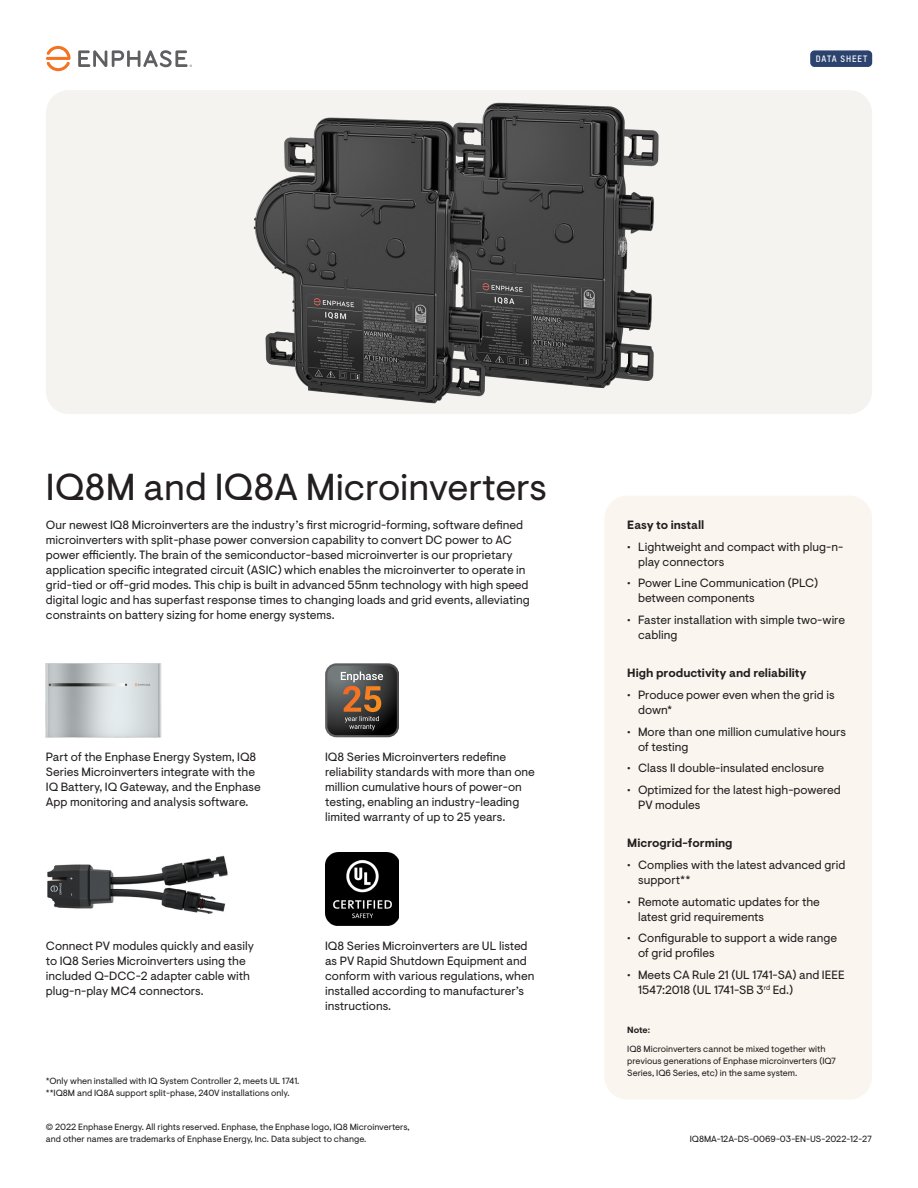
<style>
.page{position:relative;width:918px;height:1188px;background:#fff}
.page>*{position:absolute;margin:0;border:0;box-sizing:border-box;transform-origin:0 0}
.Feature_headline{font:37.5px "Enphase Visuelt";color:#231f20}
.Feature_paragraph{font:12px/15px "Enphase Visuelt";color:#231f20}
.Feature_text_cell{font:12px/15px "Enphase Visuelt";color:#231f20}
.Highlight_title{font:700 12px "Enphase Visuelt";color:#231f20}
.Footnote_left{font:9px/12px "Enphase Visuelt";color:#231f20}
.Highlight_bullet{font:9px/12px "Enphase Visuelt";color:#231f20}
.Footnote_right{font:9px "Enphase Visuelt";color:#231f20}
.Label{font:9px "T Star Pro Bold";letter-spacing:.11em;color:#fff}
.Highlight_bullet-2{font:700 9px "Enphase Visuelt";color:#231f20}
</style>
<div class="page">
<svg style="left:46px;top:46px;width:25px;height:25px"></svg>
<svg style="left:78px;top:50px;width:114px;height:17px"></svg>
<div style="left:810px;top:50px;width:62px;height:17px;background:#2c436f;border-radius:4px"></div>
<div style="left:46px;top:90px;width:826px;height:324px;background:#f4f3f0;border-radius:23px"></div>
<img style="left:253px;top:102px;width:406px;height:302px">
<div style="left:604px;top:496px;width:268px;height:604px;background:#faf6ef;border-radius:23px"></div>
<img style="left:46px;top:663px;width:116px;height:74px">
<div style="left:325px;top:663px;width:74px;height:74px;border:2px solid #fff;border-radius:10px"></div>
<svg style="left:326px;top:664px;width:72px;height:72px"></svg>
<img style="left:47px;top:855px;width:181px;height:59px">
<img style="left:325px;top:852px;width:74px;height:74px">
<p class="Label" style="left:816px;top:52px;width:53px">DATA SHEET</p>
<p class="Feature_headline" style="left:46px;top:466px;width:502px">IQ8M and IQ8A Microinverters</p>
<p class="Feature_paragraph" style="left:46px;top:518px;width:485px">Our newest IQ8 Microinverters are the industry’s first microgrid-forming, software defined microinverters with split-phase power conversion capability to convert DC power to AC power efficiently. The brain of the semiconductor-based microinverter is our proprietary application specific integrated circuit (ASIC) which enables the microinverter to operate in grid-tied or off-grid modes. This chip is built in advanced 55nm technology with high speed digital logic and has superfast response times to changing loads and grid events, alleviating constraints on battery sizing for home energy systems.</p>
<p class="Highlight_title" style="left:627px;top:518px;width:79px">Easy to install</p>
<p class="Feature_paragraph" style="left:638px;top:539px;width:207px;text-indent:-11px">• Lightweight and compact with plug-n&shy;play connectors</p>
<p class="Feature_paragraph" style="left:638px;top:576px;width:182px;text-indent:-11px">• Power Line Communication (PLC) between components</p>
<p class="Feature_paragraph" style="left:638px;top:613px;width:208px;text-indent:-11px">• Faster installation with simple two-wire cabling</p>
<p class="Highlight_title" style="left:627px;top:666px;width:181px">High productivity and reliability</p>
<p class="Feature_paragraph" style="left:638px;top:688px;width:198px;text-indent:-11px">• Produce power even when the grid is down*</p>
<p class="Feature_paragraph" style="left:638px;top:724px;width:209px;text-indent:-11px">• More than one million cumulative hours of testing</p>
<p class="Feature_paragraph" style="left:627px;top:761px;width:198px">• Class II double-insulated enclosure</p>
<p class="Feature_paragraph" style="left:638px;top:783px;width:204px;text-indent:-11px">• Optimized for the latest high-powered<br>PV modules</p>
<p class="Highlight_title" style="left:627px;top:836px;width:107px">Microgrid-forming</p>
<p class="Feature_paragraph" style="left:638px;top:858px;width:209px;text-indent:-11px">• Complies with the latest advanced grid support**</p>
<p class="Feature_paragraph" style="left:638px;top:894px;width:183px;text-indent:-11px">• Remote automatic updates for the latest grid requirements</p>
<p class="Feature_paragraph" style="left:638px;top:931px;width:201px;text-indent:-11px">• Configurable to support a wide range of grid profiles</p>
<p class="Feature_paragraph" style="left:638px;top:968px;width:208px;text-indent:-11px">• Meets CA Rule 21 (UL 1741-SA) and IEEE<br>1547:2018 (UL 1741-SB 3<sup>rd</sup> Ed.)</p>
<p class="Highlight_bullet-2" style="left:627px;top:1025px;width:24px">Note:</p>
<p class="Highlight_bullet" style="left:627px;top:1043px;width:210px">IQ8 Microinverters cannot be mixed together with previous generations of Enphase microinverters (IQ7<br>Series, IQ6 Series, etc) in the same system.</p>
<p class="Feature_text_cell" style="left:46px;top:750px;width:216px">Part of the Enphase Energy System, IQ8<br>Series Microinverters integrate with the IQ Battery, IQ Gateway, and the Enphase App monitoring and analysis software.</p>
<p class="Feature_text_cell" style="left:325px;top:750px;width:211px">IQ8 Series Microinverters redefine reliability standards with more than one million cumulative hours of power-on testing, enabling an industry-leading limited warranty of up to 25 years.</p>
<p class="Feature_text_cell" style="left:46px;top:939px;width:209px">Connect PV modules quickly and easily to IQ8 Series Microinverters using the included Q-DCC-2 adapter cable with plug-n-play MC4 connectors.</p>
<p class="Feature_text_cell" style="left:325px;top:939px;width:211px">IQ8 Series Microinverters are UL listed as PV Rapid Shutdown Equipment and conform with various regulations, when installed according to manufacturer’s instructions.</p>
<p class="Footnote_left" style="left:46px;top:1076px;width:255px">*Only when installed with IQ System Controller 2, meets UL 1741. **IQ8M and IQ8A support split-phase, 240V installations only.</p>
<p class="Footnote_left" style="left:46px;top:1121px;width:365px">© 2022 Enphase Energy. All rights reserved. Enphase, the Enphase logo, IQ8 Microinverters, and other names are trademarks of Enphase Energy, Inc. Data subject to change.</p>
<p class="Footnote_right" style="left:690px;top:1134px;width:184px">IQ8MA-12A-DS-0069-03-EN-US-2022-12-27</p>
</div>
